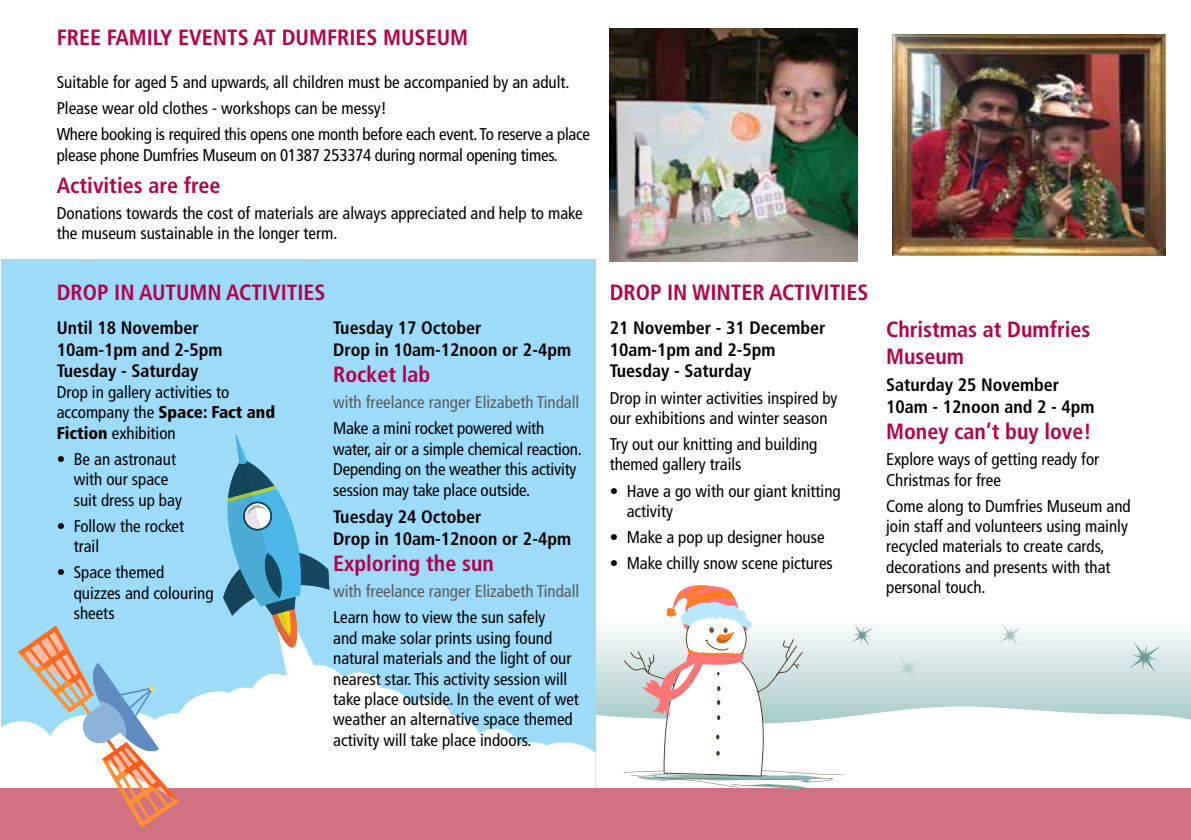
<style>
.page{position:relative;width:1191px;height:840px;background:#fff}
.page>*{position:absolute;margin:0;border:0;box-sizing:border-box;transform-origin:0 0}
.t1{font:700 condensed 22px/26.4px "Frutiger";color:#b5004b}
.t2{font:700 condensed 18px/21.6px "Frutiger";color:#000}
.t3{font:condensed 17px/20.4px "Frutiger";color:#000}
.t4{font:condensed 17px "Frutiger";color:#58595b}
.s1{font-weight:900}
</style>
<div class="page">
<svg style="left:595px;top:616px;width:596px;height:87px"></svg>
<svg style="left:595px;top:703px;width:596px;height:85px"></svg>
<div style="left:1px;top:260px;width:594px;height:528px;background:#9ddcf9"></div>
<svg style="left:1px;top:667px;width:594px;height:121px;fill:#fff"></svg>
<div style="left:0;top:788px;width:1191px;height:51px;background:#d07281"></div>
<svg style="left:223px;top:434px;width:106px;height:254px"></svg>
<svg style="left:18px;top:625px;width:161px;height:202px"></svg>
<img style="left:609px;top:28px;width:248px;height:233px">
<svg style="left:623px;top:585px;width:221px;height:204px"></svg>
<svg style="left:1128px;top:641px;width:32px;height:32px"></svg>
<svg style="left:851px;top:624px;width:22px;height:21px"></svg>
<svg style="left:897px;top:657px;width:21px;height:21px"></svg>
<svg style="left:999px;top:624px;width:22px;height:21px"></svg>
<img style="left:892px;top:34px;width:273px;height:221px">
<p class="t1" style="left:57px;top:24px;width:413px">FREE FAMILY EVENTS AT DUMFRIES MUSEUM</p>
<p class="t3" style="left:57px;top:69px;width:535px;line-height:26px">Suitable for aged 5 and upwards, all children must be accompanied by an adult.<br>Please wear old clothes - workshops can be messy!<br>Where booking is required this opens one month before each event. To reserve a place</p>
<p class="t3" style="left:57px;top:144px;width:502px">please phone Dumfries Museum on 01387 253374 during normal opening times.</p>
<p class="t1" style="left:57px;top:172px;width:165px">Activities are free</p>
<p class="t3" style="left:57px;top:203px;width:527px">Donations towards the cost of materials are always appreciated and help to make the museum sustainable in the longer term.</p>
<p class="t1" style="left:57px;top:279px;width:270px">DROP IN AUTUMN ACTIVITIES</p>
<p class="t1" style="left:609px;top:279px;width:260px">DROP IN WINTER ACTIVITIES</p>
<p class="t2" style="left:333px;top:317px;width:239px">Tuesday 17 October<br>Drop in 10am-12noon or 2-4pm</p>
<p class="t1" style="left:333px;top:361px;width:99px">Rocket lab</p>
<p class="t4" style="left:333px;top:392px;width:248px">with freelance ranger Elizabeth Tindall</p>
<p class="t3" style="left:333px;top:418px;width:250px">Make a mini rocket powered with water, air or a simple chemical reaction.<br>Depending on the weather this activity session may take place outside.</p>
<p class="t2" style="left:333px;top:505px;width:239px">Tuesday 24 October<br>Drop in 10am-12noon or 2-4pm</p>
<p class="t1" style="left:333px;top:550px;width:162px">Exploring the sun</p>
<p class="t4" style="left:333px;top:581px;width:248px">with freelance ranger Elizabeth Tindall</p>
<p class="t3" style="left:333px;top:607px;width:247px">Learn how to view the sun safely<br>and make solar prints using found natural materials and the light of our nearest star. This activity session will take place outside. In the event of wet weather an alternative space themed activity will take place indoors.</p>
<p class="t2" style="left:57px;top:317px;width:167px">Until 18 November<br>10am-1pm and 2-5pm<br>Tuesday - Saturday</p>
<p class="t3" style="left:57px;top:381px;width:220px">Drop in gallery activities to accompany the <span class="s1">Space: Fact and<br>Fiction</span> exhibition</p>
<p class="t3" style="left:74px;top:448px;width:110px;text-indent:-17px">• Be an astronaut with our space suit dress up bay</p>
<p class="t3" style="left:74px;top:515px;width:112px;text-indent:-17px">• Follow the rocket trail</p>
<p class="t3" style="left:74px;top:562px;width:141px;text-indent:-17px">• Space themed quizzes and colouring sheets</p>
<p class="t2" style="left:609px;top:317px;width:217px">21 November - 31 December<br>10am-1pm and 2-5pm<br>Tuesday - Saturday</p>
<p class="t3" style="left:609px;top:387px;width:229px">Drop in winter activities inspired by our exhibitions and winter season</p>
<p class="t3" style="left:609px;top:434px;width:209px">Try out our knitting and building themed gallery trails</p>
<p class="t3" style="left:626px;top:480px;width:215px;text-indent:-17px">• Have a go with our giant knitting activity</p>
<p class="t3" style="left:609px;top:526px;width:216px">• Make a pop up designer house</p>
<p class="t3" style="left:609px;top:553px;width:225px">• Make chilly snow scene pictures</p>
<p class="t1" style="left:886px;top:316px;width:206px">Christmas at Dumfries<br>Museum</p>
<p class="t2" style="left:886px;top:373px;width:210px">Saturday 25 November<br>10am - 12noon and 2 - 4pm</p>
<p class="t1" style="left:886px;top:418px;width:207px">Money can’t buy love!</p>
<p class="t3" style="left:886px;top:449px;width:215px">Explore ways of getting ready for<br>Christmas for free</p>
<p class="t3" style="left:886px;top:495px;width:246px">Come along to Dumfries Museum and join staff and volunteers using mainly recycled materials to create cards, decorations and presents with that personal touch.</p>
</div>
